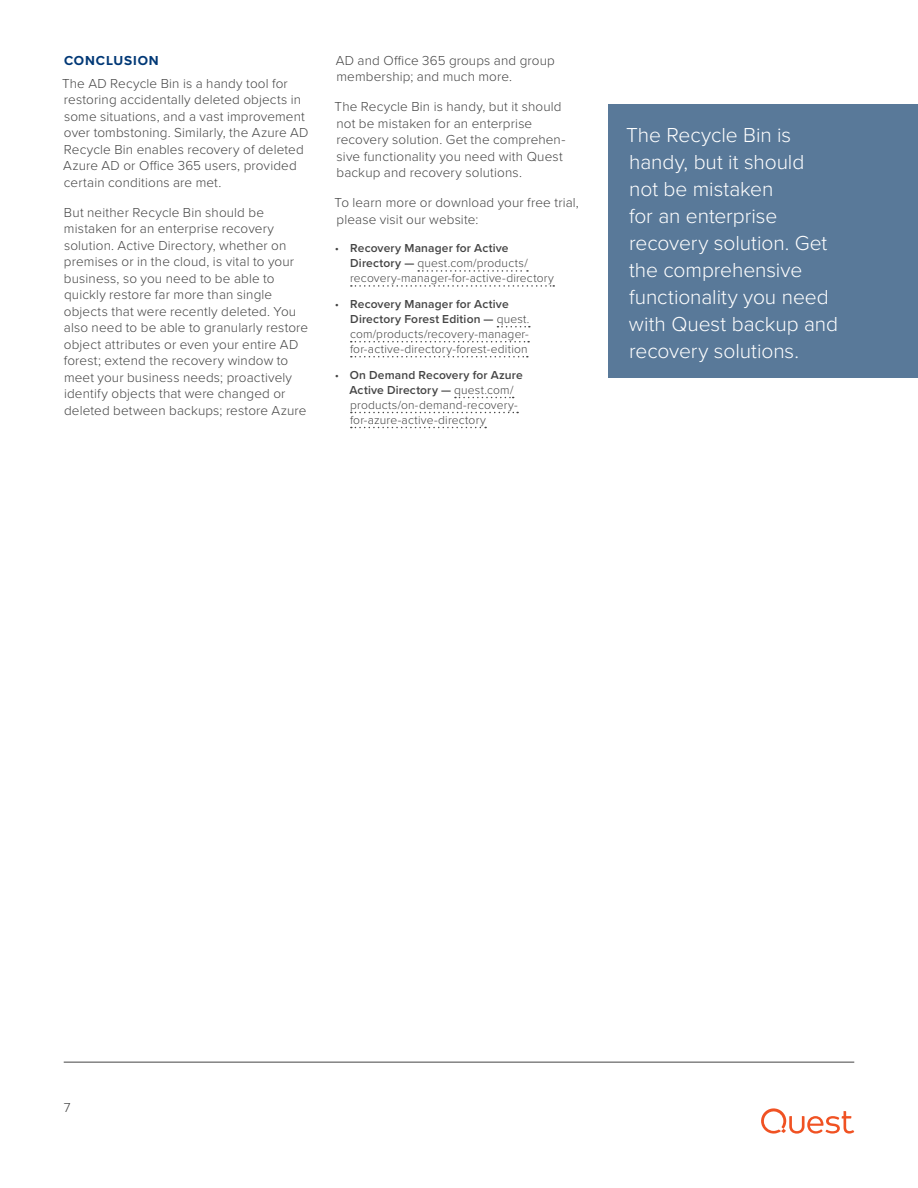
<style>
.page{position:relative;width:918px;height:1188px;background:#fff}
.page>*{position:absolute;margin:0;border:0;box-sizing:border-box;transform-origin:0 0}
.t1{font:300 21px/27px "Proxima Nova";letter-spacing:-.005em;color:#fff}
.t2{font:300 13.5px/16.5px "Proxima Nova";letter-spacing:.01em;color:#444}
.t3{font:700 13.5px "Proxima Nova";letter-spacing:.065em;color:#003876}
.t4{font:300 12px/15px "Proxima Nova";letter-spacing:.015em;color:#444}
.s1{font-weight:600}
</style>
<div class="page">
<hr style="left:64px;top:1062px;width:790px;height:1px;background:#444">
<svg style="left:761px;top:1108px;width:93px;height:26px"></svg>
<svg style="left:418px;top:270px;width:110px;height:2px"></svg>
<svg style="left:351px;top:285px;width:203px;height:2px"></svg>
<svg style="left:497px;top:326px;width:33px;height:1px"></svg>
<svg style="left:351px;top:341px;width:178px;height:1px"></svg>
<svg style="left:351px;top:356px;width:177px;height:1px"></svg>
<svg style="left:455px;top:397px;width:59px;height:1px"></svg>
<svg style="left:351px;top:412px;width:167px;height:1px"></svg>
<svg style="left:351px;top:427px;width:135px;height:1px"></svg>
<div style="left:609px;top:105px;width:309px;height:273px;background:#597999"></div>
<p class="t3" style="left:64px;top:50px;width:96px">CONCLUSION</p>
<p class="t2" style="left:62px;top:75px;width:248px">The AD Recycle Bin is a handy tool for restoring accidentally deleted objects in some situations, and a vast improvement over tombstoning. Similarly, the Azure AD Recycle Bin enables recovery of deleted Azure AD or Office 365 users, provided certain conditions are met.</p>
<p class="t2" style="left:64px;top:204px;width:246px">But neither Recycle Bin should be mistaken for an enterprise recovery solution. Active Directory, whether on premises or in the cloud, is vital to your business, so you need to be able to quickly restore far more than single objects that were recently deleted. You also need to be able to granularly restore object attributes or even your entire AD forest; extend the recovery window to meet your business needs; proactively identify objects that were changed or deleted between backups; restore Azure</p>
<p class="t2" style="left:336px;top:51px;width:221px">AD and Office 365 groups and group membership; and much more.</p>
<p class="t2" style="left:335px;top:98px;width:232px">The Recycle Bin is handy, but it should not be mistaken for an enterprise recovery solution. Get the comprehen&shy;sive functionality you need with Quest backup and recovery solutions.</p>
<p class="t2" style="left:335px;top:194px;width:246px">To learn more or download your free trial, please visit our website:</p>
<p class="t4" style="left:350px;top:240px;width:205px;text-indent:-15px">• <span class="s1">Recovery Manager for Active<br>Directory —</span> quest.com/products/ recovery-manager-for-active-directory</p>
<p class="t4" style="left:350px;top:296px;width:181px;text-indent:-15px">• <span class="s1">Recovery Manager for Active Directory Forest Edition —</span> quest. com/products/recovery-manager&shy;for-active-directory-forest-edition</p>
<p class="t4" style="left:349px;top:367px;width:175px;text-indent:-15px">• <span class="s1">On Demand Recovery for Azure<br>Active Directory —</span> quest.com/ products/on-demand-recovery&shy;for-azure-active-directory</p>
<h1 class="t1" style="left:626px;top:120px;width:214px">The Recycle Bin is handy, but it should<br>not be mistaken<br>for an enterprise recovery solution. Get the comprehensive functionality you need with Quest backup and recovery solutions.</h1>
<p class="t2" style="left:64px;top:1099px;width:8px">7</p>
</div>
